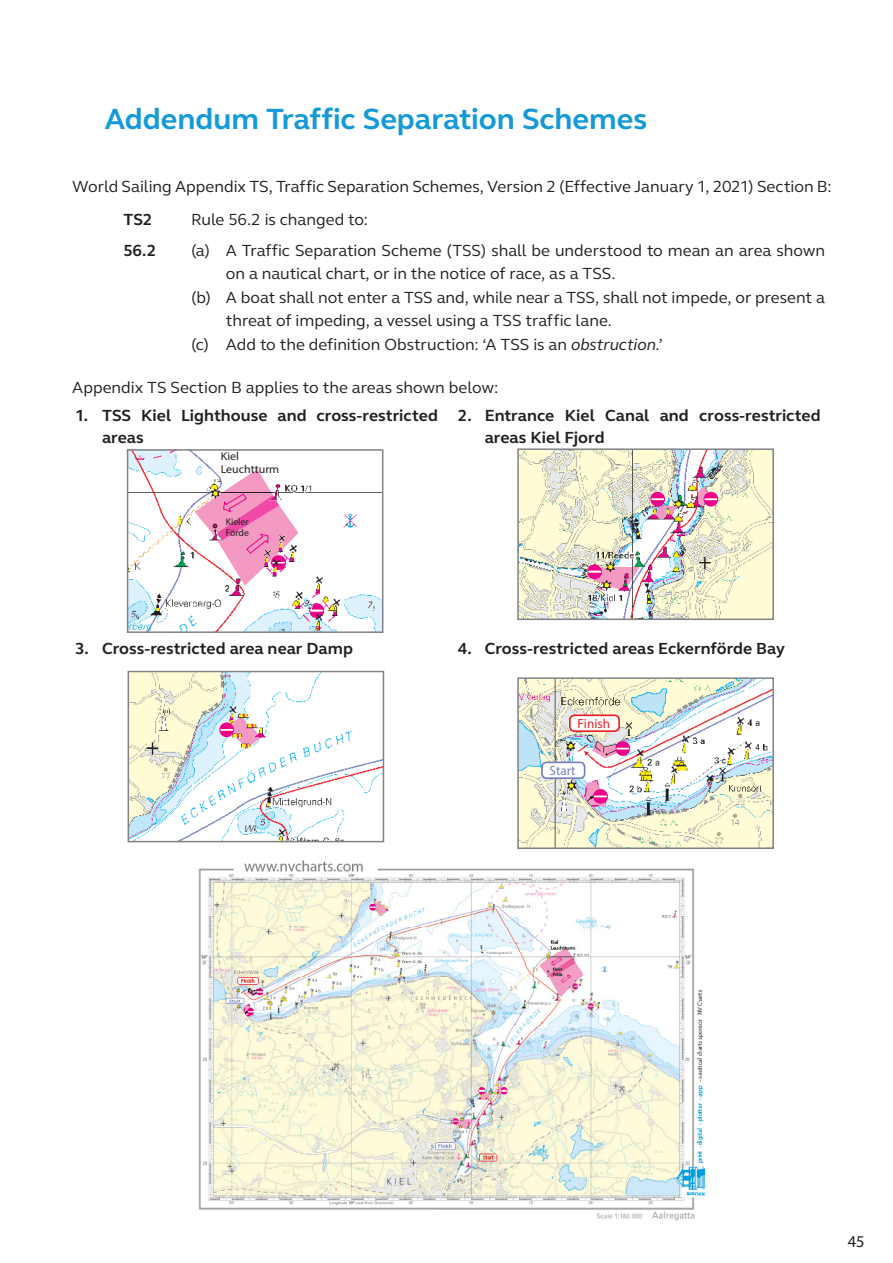
<style>
.page{position:relative;width:893px;height:1263px;background:#fff}
.page>*{position:absolute;margin:0;border:0;box-sizing:border-box;transform-origin:0 0}
.Teaser_2{font:700 30px "FS Elliot Pro";color:#159ad7}
.Fließtext{font:16.5px/22.5px "FS Elliot Pro";color:#231f20}
.Fließtext-2{font:700 16.5px/22.5px "FS Elliot Pro";color:#231f20}
.t1{font:16.5px "Myriad Pro";color:#231f20}
.t2{font:13.2px "Univers";color:#ee1d23}
.t3{font:13.2px "Univers";color:#7481bf}
.t4{font:11.55px "Myriad Pro";color:#231f20;scale:1.04 1}
.t5{font:9.75px/11.7px "Myriad Pro";color:#231f20}
.s1{font-style:italic}
</style>
<div class="page">
<img style="left:130px;top:452px;width:250px;height:178px">
<svg style="left:195px;top:452px;width:103px;height:134px"></svg>
<hr style="left:222px;top:492px;width:51px;height:1px;background:#231f20">
<div style="left:127px;top:449px;width:256px;height:184px;border:2px solid #808285"></div>
<img style="left:520px;top:680px;width:251px;height:166px">
<div style="left:542px;top:762px;width:43px;height:16px;background:#fff;border-radius:5px"></div>
<div style="left:541px;top:761px;width:44px;height:18px;border:2px solid #7481bf;border-radius:5px"></div>
<div style="left:570px;top:715px;width:49px;height:16px;background:#fff;border-radius:5px"></div>
<div style="left:569px;top:714px;width:51px;height:18px;border:2px solid #ee1d23;border-radius:5px"></div>
<svg style="left:584px;top:780px;width:23px;height:26px"></svg>
<svg style="left:577px;top:740px;width:52px;height:18px"></svg>
<div style="left:517px;top:677px;width:257px;height:172px;border:2px solid #808285"></div>
<img style="left:520px;top:451px;width:251px;height:166px">
<div style="left:650px;top:492px;width:15px;height:14px;background:#ed028c;border-radius:50%"></div>
<svg style="left:698px;top:487px;width:19px;height:19px"></svg>
<svg style="left:651px;top:498px;width:26px;height:20px"></svg>
<div style="left:517px;top:448px;width:257px;height:172px;border:2px solid #808285"></div>
<img style="left:131px;top:674px;width:250px;height:165px">
<svg style="left:220px;top:718px;width:40px;height:27px"></svg>
<div style="left:128px;top:671px;width:256px;height:171px;border:2px solid #808285"></div>
<img style="left:198px;top:860px;width:507px;height:361px">
<p class="Teaser_2" style="left:105px;top:99px;width:544px">Addendum Traffic Separation Schemes</p>
<p class="Fließtext" style="left:72px;top:175px;width:761px">World Sailing Appendix TS, Traffic Separation Schemes, Version 2 (Effective January 1, 2021) Section B:</p>
<p class="Fließtext-2" style="left:123px;top:208px;width:30px">TS2</p>
<p class="Fließtext" style="left:191px;top:208px;width:179px">Rule 56.2 is changed to:</p>
<p class="Fließtext-2" style="left:123px;top:239px;width:35px">56.2</p>
<p class="Fließtext" style="left:191px;top:239px;width:21px">(a)</p>
<p class="Fließtext" style="left:226px;top:239px;width:601px">A Traffic Separation Scheme (TSS) shall be understood to mean an area shown on a nautical chart, or in the notice of race, as a TSS.</p>
<p class="Fließtext" style="left:191px;top:286px;width:21px">(b)</p>
<p class="Fließtext" style="left:226px;top:286px;width:600px">A boat shall not enter a TSS and, while near a TSS, shall not impede, or present a threat of impeding, a vessel using a TSS traffic lane.</p>
<p class="Fließtext" style="left:191px;top:333px;width:20px">(c)</p>
<p class="Fließtext" style="left:226px;top:333px;width:439px">Add to the definition Obstruction: ‘A TSS is an <span class="s1">obstruction</span>.’</p>
<p class="Fließtext" style="left:72px;top:376px;width:428px">Appendix TS Section B applies to the areas shown below:</p>
<p class="Fließtext-2" style="left:102px;top:404px;width:337px;text-indent:-27px">1. TSS Kiel Lighthouse and cross-restricted areas</p>
<p class="Fließtext-2" style="left:485px;top:404px;width:337px;text-indent:-27px">2. Entrance Kiel Canal and cross-restricted areas Kiel Fjord</p>
<p class="t4" style="left:221px;top:449px;width:19px">Kiel</p>
<p class="t4" style="left:221px;top:462px;width:58px">Leuchtturm</p>
<p class="t5" style="left:226px;top:515px;width:25px">Kieler<br>Förde</p>
<p class="Fließtext-2" style="left:75px;top:637px;width:279px">3. Cross-restricted area near Damp</p>
<p class="Fließtext-2" style="left:458px;top:637px;width:329px">4. Cross-restricted areas Eckernförde Bay</p>
<p class="t2" style="left:577px;top:715px;width:34px">Finish</p>
<p class="t3" style="left:550px;top:762px;width:27px">Start</p>
<p class="t1" style="left:848px;top:1231px;width:18px">45</p>
</div>
